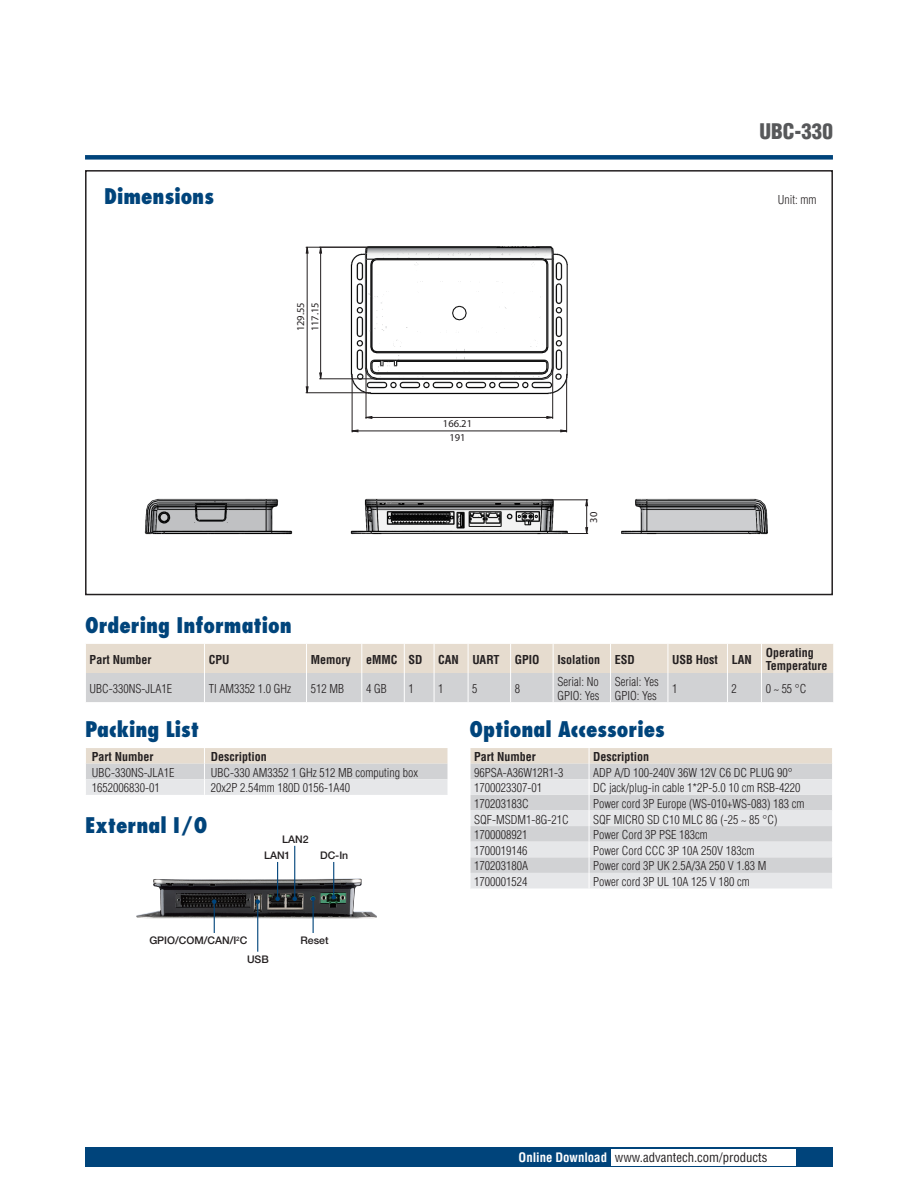
<style>
.page{position:relative;width:918px;height:1188px;background:#fff}
.page>*{position:absolute;margin:0;border:0;box-sizing:border-box;transform-origin:0 0}
.t1{font:800 condensed 21px "Futura";color:#00447b}
.t2{font:900 condensed 21px "Helvetica";color:#57585a}
.t3{font:condensed 12.75px "Helvetica";color:#231f20}
.t4{font:300 condensed 12px/13.5px "Helvetica";color:#231f20}
.t5{font:700 condensed 12px/13.5px "Helvetica";color:#231f20}
.t6{font:500 10.5px "Helvetica Neue";color:#231f20}
.t7{font:10.5px/14.4px "Myriad Pro";color:#231f20}
.s1{font-weight:700;color:#fff}
</style>
<div class="page">
<div style="left:85px;top:155px;width:748px;height:5px;background:#00447b"></div>
<div style="left:85px;top:1147px;width:748px;height:20px;background:#00447b"></div>
<div style="left:611px;top:1149px;width:184px;height:16px;background:#fff"></div>
<div style="left:85px;top:170px;width:748px;height:425px;border:2px solid #231f20"></div>
<svg style="left:86px;top:748px;width:362px;height:47px;background:#dfdcda"></svg>
<svg style="left:86px;top:644px;width:747px;height:58px;background:#dcd7d2"></svg>
<img style="left:136px;top:879px;width:241px;height:39px">
<hr style="left:277px;top:862px;width:1px;height:37px;background:#00447b">
<svg style="left:275px;top:897px;width:5px;height:4px"></svg>
<hr style="left:333px;top:862px;width:1px;height:35px;background:#00447b">
<svg style="left:331px;top:895px;width:5px;height:4px"></svg>
<hr style="left:294px;top:846px;width:1px;height:53px;background:#00447b">
<svg style="left:292px;top:897px;width:5px;height:4px"></svg>
<hr style="left:214px;top:902px;width:1px;height:31px;background:#00447b">
<svg style="left:212px;top:899px;width:5px;height:5px"></svg>
<hr style="left:313px;top:899px;width:1px;height:34px;background:#00447b">
<svg style="left:311px;top:896px;width:4px;height:5px"></svg>
<hr style="left:257px;top:902px;width:1px;height:50px;background:#00447b">
<svg style="left:256px;top:899px;width:4px;height:5px"></svg>
<svg style="left:470px;top:748px;width:362px;height:140px;background:#dddcdd"></svg>
<img style="left:350px;top:498px;width:218px;height:37px">
<img style="left:621px;top:498px;width:147px;height:37px">
<img style="left:144px;top:498px;width:149px;height:37px">
<hr style="left:543px;top:499px;width:45px;height:1px;background:#231f20">
<svg style="left:568px;top:499px;width:20px;height:35px"></svg>
<img style="left:339px;top:246px;width:229px;height:160px">
<hr style="left:366px;top:369px;width:1px;height:50px;background:#231f20">
<hr style="left:552px;top:369px;width:1px;height:50px;background:#231f20">
<hr style="left:352px;top:374px;width:1px;height:58px;background:#231f20">
<hr style="left:566px;top:374px;width:1px;height:58px;background:#231f20">
<hr style="left:307px;top:247px;width:1px;height:146px;background:#231f20">
<hr style="left:306px;top:392px;width:65px;height:1px;background:#231f20">
<hr style="left:306px;top:247px;width:62px;height:1px;background:#231f20">
<hr style="left:320px;top:247px;width:1px;height:132px;background:#231f20">
<hr style="left:320px;top:378px;width:56px;height:1px;background:#231f20">
<svg style="left:351px;top:416px;width:217px;height:17px"></svg>
<svg style="left:305px;top:386px;width:4px;height:8px"></svg>
<svg style="left:305px;top:246px;width:4px;height:8px"></svg>
<svg style="left:319px;top:372px;width:3px;height:8px"></svg>
<svg style="left:319px;top:246px;width:3px;height:8px"></svg>
<h1 class="t2" style="left:759px;top:118px;width:75px">UBC-330</h1>
<h1 class="t1" style="left:104px;top:183px;width:111px">Dimensions</h1>
<p class="t4" style="left:778px;top:193px;width:40px">Unit: mm</p>
<p class="t7" style="left:293px;top:331px;width:31px;rotate:-90deg">129.55<br>117.15</p>
<p class="t7" style="left:443px;top:416px;width:31px;text-align:center">166.21<br>191</p>
<p class="t7" style="left:586px;top:523px;width:12px;rotate:-90deg">30</p>
<h1 class="t1" style="left:85px;top:612px;width:208px">Ordering Information</h1>
<p class="t5" style="left:90px;top:653px;width:63px">Part Number</p>
<p class="t5" style="left:209px;top:653px;width:22px">CPU</p>
<p class="t5" style="left:311px;top:653px;width:42px">Memory</p>
<p class="t5" style="left:366px;top:653px;width:58px">eMMC SD</p>
<p class="t5" style="left:438px;top:653px;width:63px">CAN UART</p>
<p class="t5" style="left:515px;top:653px;width:26px">GPIO</p>
<p class="t5" style="left:557px;top:653px;width:79px">Isolation ESD</p>
<p class="t5" style="left:672px;top:653px;width:81px">USB Host LAN</p>
<p class="t5" style="left:766px;top:646px;width:63px">Operating<br>Temperature</p>
<p class="t4" style="left:90px;top:682px;width:84px">UBC-330NS-JLA1E</p>
<p class="t4" style="left:209px;top:682px;width:84px">TI AM3352 1.0 GHz</p>
<p class="t4" style="left:311px;top:682px;width:35px">512 MB</p>
<p class="t4" style="left:366px;top:682px;width:22px">4 GB</p>
<p class="t4" style="left:409px;top:682px;width:7px">1</p>
<p class="t4" style="left:438px;top:682px;width:7px">1</p>
<p class="t4" style="left:472px;top:682px;width:7px">5</p>
<p class="t4" style="left:515px;top:682px;width:7px">8</p>
<p class="t4" style="left:557px;top:675px;width:44px">Serial: No<br>GPIO: Yes</p>
<p class="t4" style="left:615px;top:675px;width:46px">Serial: Yes<br>GPIO: Yes</p>
<p class="t4" style="left:672px;top:682px;width:7px">1</p>
<p class="t4" style="left:732px;top:682px;width:7px">2</p>
<p class="t4" style="left:766px;top:682px;width:42px">0 ~ 55 °C</p>
<h1 class="t1" style="left:85px;top:716px;width:116px">Packing List</h1>
<p class="t5" style="left:92px;top:750px;width:63px">Part Number</p>
<p class="t5" style="left:211px;top:750px;width:57px">Description</p>
<p class="t4" style="left:92px;top:766px;width:84px">UBC-330NS-JLA1E</p>
<p class="t4" style="left:211px;top:766px;width:209px">UBC-330 AM3352 1 GHz 512 MB computing box</p>
<p class="t4" style="left:92px;top:781px;width:69px">1652006830-01</p>
<p class="t4" style="left:211px;top:781px;width:141px">20x2P 2.54mm 180D 0156-1A40</p>
<h1 class="t1" style="left:85px;top:812px;width:124px">External I/O</h1>
<p class="t6" style="left:282px;top:833px;width:28px">LAN2</p>
<p class="t6" style="left:264px;top:849px;width:28px">LAN1</p>
<p class="t6" style="left:320px;top:849px;width:30px">DC-In</p>
<p class="t6" style="left:149px;top:934px;width:99px">GPIO/COM/CAN/I<sup>2</sup>C</p>
<p class="t6" style="left:301px;top:934px;width:30px">Reset</p>
<p class="t6" style="left:247px;top:953px;width:23px">USB</p>
<h1 class="t1" style="left:470px;top:716px;width:197px">Optional Accessories</h1>
<p class="t5" style="left:474px;top:750px;width:63px">Part Number</p>
<p class="t5" style="left:593px;top:750px;width:57px">Description</p>
<p class="t4" style="left:474px;top:766px;width:91px">96PSA-A36W12R1-3</p>
<p class="t4" style="left:593px;top:766px;width:201px">ADP A/D 100-240V 36W 12V C6 DC PLUG 90°</p>
<p class="t4" style="left:474px;top:781px;width:69px">1700023307-01</p>
<p class="t4" style="left:593px;top:781px;width:209px">DC jack/plug-in cable 1*2P-5.0 10 cm RSB-4220</p>
<p class="t4" style="left:474px;top:797px;width:56px">170203183C</p>
<p class="t4" style="left:593px;top:797px;width:213px">Power cord 3P Europe (WS-010+WS-083) 183 cm</p>
<p class="t4" style="left:474px;top:812px;width:96px">SQF-MSDM1-8G-21C</p>
<p class="t4" style="left:593px;top:812px;width:186px">SQF MICRO SD C10 MLC 8G (-25 ~ 85 °C)</p>
<p class="t4" style="left:474px;top:828px;width:55px">1700008921</p>
<p class="t4" style="left:593px;top:828px;width:116px">Power Cord 3P PSE 183cm</p>
<p class="t4" style="left:474px;top:844px;width:55px">1700019146</p>
<p class="t4" style="left:593px;top:844px;width:163px">Power Cord CCC 3P 10A 250V 183cm</p>
<p class="t4" style="left:474px;top:859px;width:55px">170203180A</p>
<p class="t4" style="left:593px;top:859px;width:175px">Power cord 3P UK 2.5A/3A 250 V 1.83 M</p>
<p class="t4" style="left:474px;top:875px;width:55px">1700001524</p>
<p class="t4" style="left:593px;top:875px;width:158px">Power cord 3P UL 10A 125 V 180 cm</p>
<p class="t3" style="left:519px;top:1149px;width:250px"><span class="s1">Online Download</span> www.advantech.com/products</p>
</div>
